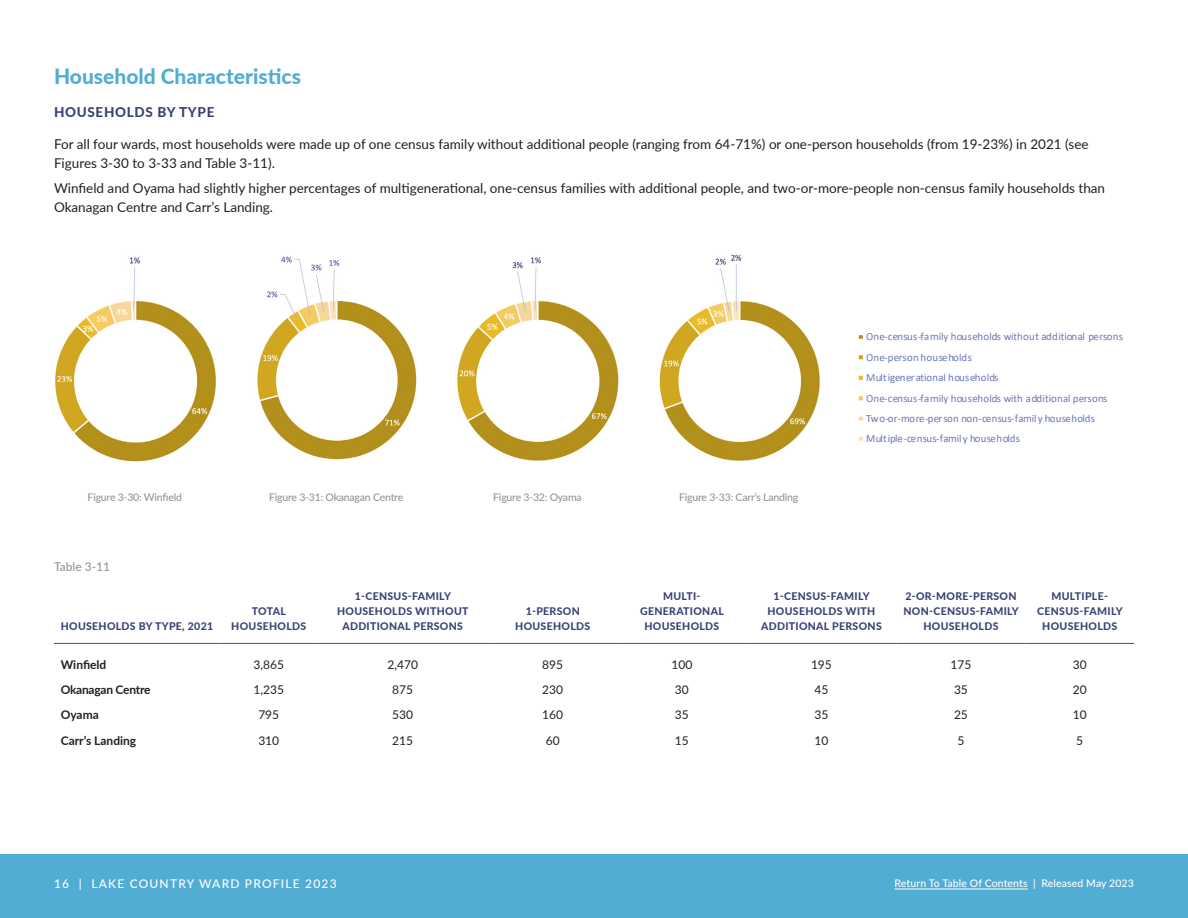
<style>
.page{position:relative;width:1188px;height:918px;background:#fff}
.page>*{position:absolute;margin:0;border:0;box-sizing:border-box;transform-origin:0 0}
.HEAD_CYAN{font:900 21px "Lato";color:#51add3}
.t1{font:13.5px/18.8px "Lato";color:#231f20}
.subhead{font:900 13.5px "Lato";letter-spacing:.05em;color:#3b4275}
.Table_Body{font:12px "Lato";color:#231f20}
.Table_Body-2{font:700 12px "Lato";letter-spacing:-.005em;color:#231f20}
.t2{font:500 12px "Lato";letter-spacing:.1em;color:#fff}
.Figure_Title{font:500 12px "Lato";color:#939598}
.t3{font:10.95px/20.4px "Calibri";letter-spacing:.005em;color:#6d77b6}
.t4{font:10.95px "Calibri";color:#5763ab}
.Table_Header{font:900 10.5px/15px "Lato";letter-spacing:.03em;color:#3b4275;text-align:center}
.Figure_Title-2{font:500 10.5px "Lato";letter-spacing:-.02em;color:#939598}
.t5{font:500 10.5px "Lato";letter-spacing:.01em;color:#fff}
</style>
<div class="page">
<div style="left:0;top:854px;width:1188px;height:64px;background:#52add4"></div>
<hr style="left:895px;top:889px;width:133px;height:1px;background:#fff">
<hr style="left:54px;top:643px;width:166px;height:1px;background:#a92c2e">
<hr style="left:220px;top:643px;width:97px;height:1px;background:#a92c2e">
<hr style="left:317px;top:643px;width:171px;height:1px;background:#a92c2e">
<hr style="left:488px;top:643px;width:129px;height:1px;background:#a92c2e">
<hr style="left:617px;top:643px;width:129px;height:1px;background:#a92c2e">
<hr style="left:746px;top:643px;width:150px;height:1px;background:#a92c2e">
<hr style="left:896px;top:643px;width:130px;height:1px;background:#a92c2e">
<hr style="left:1026px;top:643px;width:108px;height:1px;background:#a92c2e">
<img style="left:55px;top:257px;width:161px;height:205px">
<img style="left:257px;top:256px;width:160px;height:204px">
<img style="left:457px;top:257px;width:162px;height:204px">
<img style="left:659px;top:255px;width:161px;height:206px">
<svg style="left:857px;top:335px;width:6px;height:106px"></svg>
<p class="HEAD_CYAN" style="left:54px;top:61px;width:248px">Household Characteristics</p>
<p class="subhead" style="left:54px;top:102px;width:162px">HOUSEHOLDS BY TYPE</p>
<p class="t1" style="left:54px;top:134px;width:1036px">For all four wards, most households were made up of one census family without additional people (ranging from 64-71%) or one-person households (from 19-23%) in 2021 (see<br>Figures 3-30 to 3-33 and Table 3-11).</p>
<p class="t1" style="left:54px;top:178px;width:1053px">Winfield and Oyama had slightly higher percentages of multigenerational, one-census families with additional people, and two-or-more-people non-census family households than<br>Okanagan Centre and Carr’s Landing.</p>
<p class="t4" style="left:924px;top:128px;width:15px">3%</p>
<p class="Figure_Title-2" style="left:88px;top:490px;width:96px">Figure 3-30: Winfield</p>
<p class="Figure_Title-2" style="left:269px;top:490px;width:136px">Figure 3-31: Okanagan Centre</p>
<p class="Figure_Title-2" style="left:493px;top:490px;width:90px">Figure 3-32: Oyama</p>
<p class="Figure_Title-2" style="left:679px;top:490px;width:121px">Figure 3-33: Carr’s Landing</p>
<p class="Figure_Title" style="left:54px;top:558px;width:58px">Table 3-11</p>
<p class="t3" style="left:866px;top:326px;width:258px">One-census-family households without additional persons One-person households<br>Multigenerational households<br>One-census-family households with additional persons Two-or-more-person non-census-family households Multiple-census-family households</p>
<p class="Table_Header" style="left:61px;top:619px;width:154px">HOUSEHOLDS BY TYPE, 2021</p>
<p class="Table_Header" style="left:231px;top:604px;width:76px">TOTAL<br>HOUSEHOLDS</p>
<p class="Table_Header" style="left:337px;top:589px;width:133px">1-CENSUS-FAMILY<br>HOUSEHOLDS WITHOUT<br>ADDITIONAL PERSONS</p>
<p class="Table_Header" style="left:515px;top:604px;width:76px">1-PERSON<br>HOUSEHOLDS</p>
<p class="Table_Header" style="left:640px;top:589px;width:85px">MULTI-<br>GENERATIONAL<br>HOUSEHOLDS</p>
<p class="Table_Header" style="left:761px;top:589px;width:122px">1-CENSUS-FAMILY<br>HOUSEHOLDS WITH<br>ADDITIONAL PERSONS</p>
<p class="Table_Header" style="left:903px;top:589px;width:117px">2-OR-MORE-PERSON<br>NON-CENSUS-FAMILY<br>HOUSEHOLDS</p>
<p class="Table_Header" style="left:1037px;top:589px;width:87px">MULTIPLE-<br>CENSUS-FAMILY<br>HOUSEHOLDS</p>
<p class="Table_Body-2" style="left:61px;top:656px;width:47px">Winfield</p>
<p class="Table_Body" style="left:254px;top:656px;width:32px">3,865</p>
<p class="Table_Body" style="left:387px;top:656px;width:32px">2,470</p>
<p class="Table_Body" style="left:542px;top:656px;width:22px">895</p>
<p class="Table_Body" style="left:671px;top:656px;width:22px">100</p>
<p class="Table_Body" style="left:811px;top:656px;width:22px">195</p>
<p class="Table_Body" style="left:951px;top:656px;width:22px">175</p>
<p class="Table_Body" style="left:1073px;top:656px;width:15px">30</p>
<p class="Table_Body-2" style="left:61px;top:681px;width:91px">Okanagan Centre</p>
<p class="Table_Body" style="left:254px;top:681px;width:32px">1,235</p>
<p class="Table_Body" style="left:392px;top:681px;width:22px">875</p>
<p class="Table_Body" style="left:542px;top:681px;width:22px">230</p>
<p class="Table_Body" style="left:675px;top:681px;width:15px">30</p>
<p class="Table_Body" style="left:814px;top:681px;width:15px">45</p>
<p class="Table_Body" style="left:954px;top:681px;width:15px">35</p>
<p class="Table_Body" style="left:1073px;top:681px;width:15px">20</p>
<p class="Table_Body-2" style="left:61px;top:706px;width:40px">Oyama</p>
<p class="Table_Body" style="left:258px;top:707px;width:22px">795</p>
<p class="Table_Body" style="left:392px;top:707px;width:22px">530</p>
<p class="Table_Body" style="left:542px;top:707px;width:22px">160</p>
<p class="Table_Body" style="left:675px;top:707px;width:15px">35</p>
<p class="Table_Body" style="left:814px;top:707px;width:15px">35</p>
<p class="Table_Body" style="left:954px;top:707px;width:15px">25</p>
<p class="Table_Body" style="left:1073px;top:707px;width:15px">10</p>
<p class="Table_Body-2" style="left:61px;top:732px;width:77px">Carr’s Landing</p>
<p class="Table_Body" style="left:258px;top:732px;width:22px">310</p>
<p class="Table_Body" style="left:392px;top:732px;width:22px">215</p>
<p class="Table_Body" style="left:546px;top:732px;width:15px">60</p>
<p class="Table_Body" style="left:675px;top:732px;width:15px">15</p>
<p class="Table_Body" style="left:814px;top:732px;width:15px">10</p>
<p class="Table_Body" style="left:958px;top:732px;width:8px">5</p>
<p class="Table_Body" style="left:1076px;top:732px;width:8px">5</p>
<p class="t2" style="left:54px;top:875px;width:284px">16 | LAKE COUNTRY WARD PROFILE 2023</p>
<p class="t5" style="left:895px;top:875px;width:241px">Return To Table Of Contents | Released May 2023</p>
</div>
